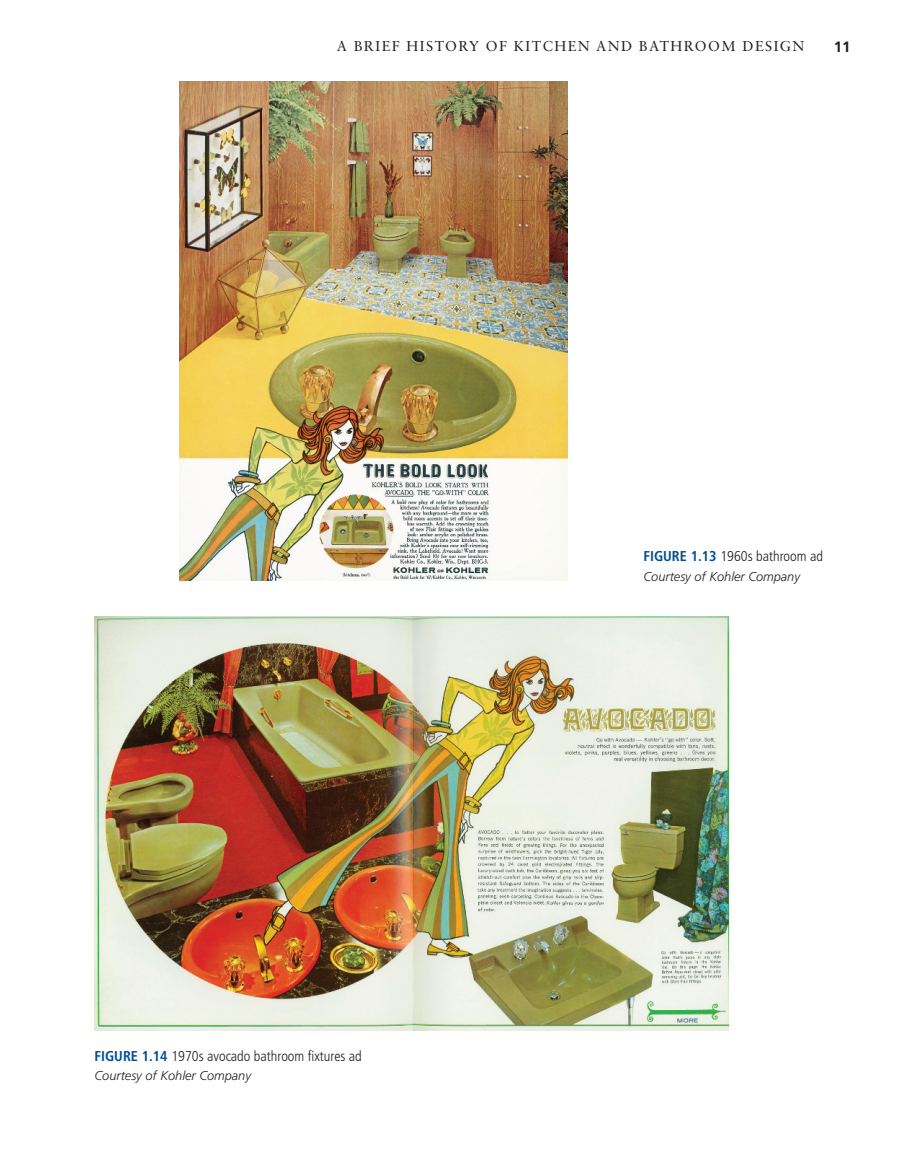
<style>
.page{position:relative;width:918px;height:1175px;background:#fff}
.page>*{position:absolute;margin:0;border:0;box-sizing:border-box;transform-origin:0 0}
.t1{font:700 15px "Frutiger LT Std";color:#231f20}
.t2{font:300 condensed 14.25px "Frutiger LT Std";color:#231f20}
.t3{font:14.25px "Sabon LT Std";letter-spacing:.1em;color:#231f20}
.t4{font:italic 300 12.75px "Frutiger LT Std";color:#231f20}
.s1{font-weight:700;color:#014d95}
</style>
<div class="page">
<img style="left:180px;top:81px;width:388px;height:499px">
<img style="left:95px;top:616px;width:633px;height:414px">
<p class="t3" style="left:337px;top:38px;width:469px">A BRIEF HISTORY OF KITCHEN AND BATHROOM DESIGN</p>
<p class="t1" style="left:834px;top:38px;width:18px">11</p>
<p class="t2" style="left:94px;top:1047px;width:269px"><span class="s1">FIGURE 1.14</span> 1970s avocado bathroom fixtures ad</p>
<p class="t4" style="left:94px;top:1068px;width:158px">Courtesy of Kohler Company</p>
<p class="t2" style="left:643px;top:548px;width:181px"><span class="s1">FIGURE 1.13</span> 1960s bathroom ad</p>
<p class="t4" style="left:643px;top:569px;width:158px">Courtesy of Kohler Company</p>
</div>
